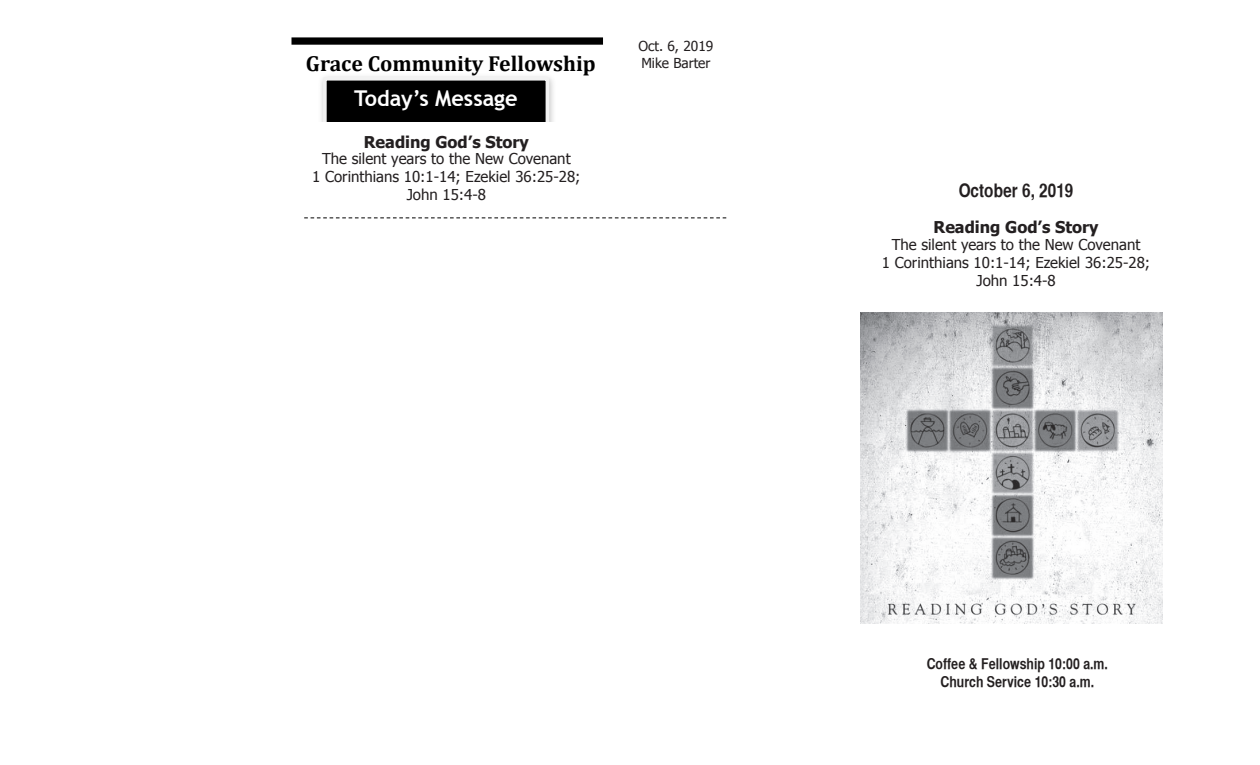
<style>
.page{position:relative;width:1260px;height:765px;background:#fff}
.page>*{position:absolute;margin:0;border:0;box-sizing:border-box;transform-origin:0 0}
.t1{font:700 21.75px "Cambria";color:#000}
.t2{font:700 21.75px "Trebuchet MS";color:#fff}
.t3{font:18.75px "Helvetica CY Bold";color:#231f20}
.t4{font:700 16.25px "Tahoma";color:#231f20}
.t5{font:15.75px/19.4px "Tahoma";color:#000;text-align:center}
.t6{font:700 15.75px "Tahoma";color:#000}
.t7{font:15px "Tahoma";color:#231f20}
.t8{font:15px "Helvetica CY Bold";color:#231f20}
.t9{font:14.5px/17px "Trebuchet MS";color:#000}
.t10{font:13.75px "Tahoma";color:#231f20}
</style>
<div class="page">
<div style="left:325px;top:79px;width:222px;height:55px;background:#000"></div>
<div style="left:323px;top:77px;width:226px;height:59px;border:4px solid #f2f2f2"></div>
<div style="left:292px;top:37px;width:311px;height:8px;background:#000"></div>
<div style="left:304px;top:123px;width:423px;height:99px;background:#fff"></div>
<svg style="left:304px;top:217px;width:423px;height:1px"></svg>
<img style="left:860px;top:313px;width:302px;height:311px">
<p class="t10" style="left:638px;top:37px;width:77px">Oct. 6, 2019</p>
<p class="t10" style="left:641px;top:53px;width:71px">Mike Barter</p>
<h1 class="t1" style="left:306px;top:51px;width:291px">Grace Community Fellowship</h1>
<p class="t9" style="left:634px;top:45px;width:86px">June 4, 2017<br>Adam Utecht</p>
<h1 class="t2" style="left:354px;top:85px;width:165px">Today’s Message</h1>
<p class="t6" style="left:366px;top:126px;width:140px">Seeking the LOST</p>
<p class="t5" style="left:338px;top:146px;width:193px">“The product of the gospel”<br>Acts 2:42-47</p>
<p class="t4" style="left:364px;top:130px;width:167px">Reading God’s Story</p>
<p class="t7" style="left:322px;top:149px;width:250px">The silent years to the New Covenant</p>
<p class="t7" style="left:312px;top:167px;width:270px">1 Corinthians 10:1-14; Ezekiel 36:25-28;</p>
<p class="t7" style="left:407px;top:185px;width:81px">John 15:4-8</p>
<p class="t3" style="left:959px;top:178px;width:116px">October 6, 2019</p>
<p class="t4" style="left:934px;top:216px;width:167px">Reading God’s Story</p>
<p class="t7" style="left:892px;top:234px;width:250px">The silent years to the New Covenant</p>
<p class="t7" style="left:882px;top:252px;width:270px">1 Corinthians 10:1-14; Ezekiel 36:25-28;</p>
<p class="t7" style="left:976px;top:270px;width:81px">John 15:4-8</p>
<p class="t8" style="left:927px;top:655px;width:183px">Coffee &amp; Fellowship 10:00 a.m.</p>
<p class="t8" style="left:941px;top:673px;width:155px">Church Service 10:30 a.m.</p>
</div>
